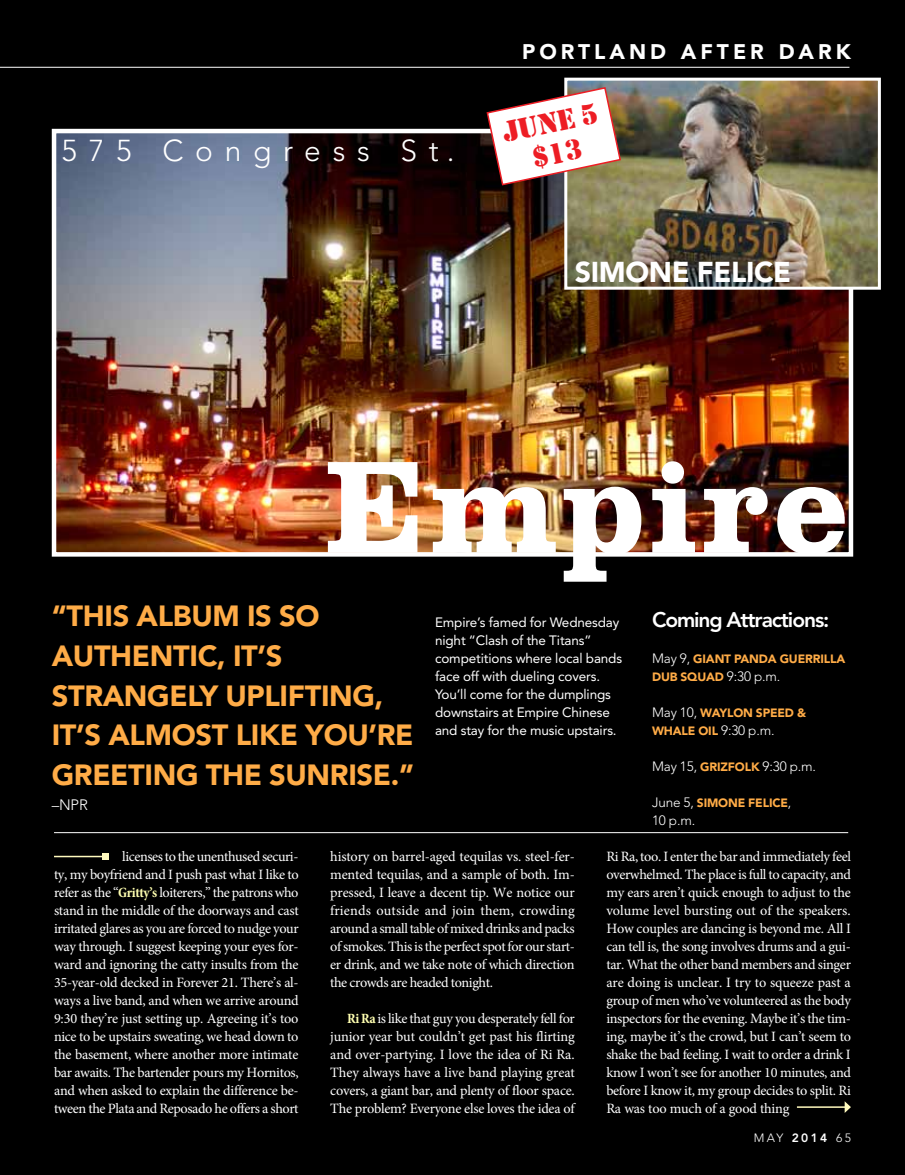
<style>
.page{position:relative;width:905px;height:1175px;background:#fff}
.page>*{position:absolute;margin:0;border:0;box-sizing:border-box;transform-origin:0 0}
.t1{font:700 135px "Clarendon BT";letter-spacing:.025em;color:#fff}
.t2{font:300 30px "Avenir";letter-spacing:.39em;color:#fff}
.t3{font:30px/31.5px "Stencil";color:#ed1d24;text-align:center}
.t4{font:900 28.95px/39.9px "Avenir";letter-spacing:-.01em;color:#ffac47}
.t5{font:900 28.5px "Avenir";letter-spacing:-.01em;color:#fff}
.t6{font:800 21px "Avenir";letter-spacing:-.05em;color:#fff}
.t7{font:900 21px "Avenir";letter-spacing:.19em;color:#fff}
.t8{font:300 15px "Avenir";color:#fff}
.t9{font:14.25px/18px "Minion Pro";letter-spacing:-.02em;color:#fff;text-align:justify}
.t10{font:13.5px/18px "Avenir";letter-spacing:-.01em;color:#fff}
.t11{font:300 13.5px "Avenir";color:#fff}
.t12{font:900 12px/18px "Avenir";letter-spacing:-.01em;color:#ffac47}
.t13{font:300 12px "Avenir";color:#fff}
.s1{font-weight:300;font-size:13.5px;color:#fff}
.s2{font-weight:900;font-size:12px;color:#ffac47}
.s3{font-weight:700;font-stretch:condensed;color:#ffffb1}
.s4{font-weight:800}
</style>
<div class="page">
<div style="left:0;top:0;width:904px;height:1174px;background:#000"></div>
<img style="left:57px;top:134px;width:791px;height:417px">
<div style="left:52px;top:129px;width:801px;height:427px;border:4px solid #fff"></div>
<hr style="left:0;top:67px;width:849px;height:1px;background:#fff">
<hr style="left:54px;top:855px;width:51px;height:2px;background:#fffabe">
<svg style="left:102px;top:853px;width:6px;height:6px"></svg>
<hr style="left:796px;top:1106px;width:49px;height:1px;background:#fffabe">
<svg style="left:844px;top:1101px;width:6px;height:12px"></svg>
<img style="left:568px;top:82px;width:308px;height:204px">
<div style="left:564px;top:78px;width:316px;height:212px;border:3px solid #fff"></div>
<svg style="left:485px;top:86px;width:137px;height:100px;background:#bfb4af"></svg>
<hr style="left:54px;top:832px;width:794px;height:1px;background:#fff">
<h2 class="t2" style="left:62px;top:133px;width:394px">575 Congress St.</h2>
<h3 class="t7" style="left:522px;top:38px;width:330px">PO RTLAND AFTER DARK</h3>
<h2 class="t3" style="left:500px;top:118px;width:98px;rotate:-12deg">JUNE 5 $13</h2>
<h3 class="t5" style="left:574px;top:255px;width:218px">SIMONE FELICE</h3>
<h1 class="t1" style="left:325px;top:422px;width:524px">Empire</h1>
<h3 class="t4" style="left:52px;top:595px;width:364px">“THIS ALBUM IS SO<br>AUTHENTIC, IT’S<br>STRANGELY UPLIFTING,<br>IT’S ALMOST LIKE YOU’RE<br>GREETING THE SUNRISE.”</h3>
<p class="t8" style="left:52px;top:796px;width:28px">–npr</p>
<p class="t10" style="left:435px;top:613px;width:188px">Empire’s famed for Wednesday night “Clash of the Titans” competitions where local bands face off with dueling covers.<br>You’ll come for the dumplings downstairs at Empire Chinese and stay for the music upstairs.</p>
<h3 class="t6" style="left:652px;top:607px;width:179px">Coming Attractions:</h3>
<p class="t12" style="left:652px;top:650px;width:195px"><span class="s1">M ay 9,</span> GIANT PANDA GUERRILLA<br>DUB SQUAD <span class="s1">9:30 p.m.</span></p>
<p class="t12" style="left:652px;top:704px;width:156px"><span class="s1">M ay 10,</span> WAYLON SPEED &amp;<br>WHALE OIL <span class="s1">9:30 p.m.</span></p>
<p class="t11" style="left:652px;top:758px;width:166px">M ay 15, <span class="s2">GRIZFOLK</span> 9:30 p.m.</p>
<p class="t12" style="left:652px;top:794px;width:141px"><span class="s1">June 5,</span> SIMONE FELICE<span class="s1">,</span></p>
<p class="t11" style="left:652px;top:812px;width:45px">10 p.m.</p>
<p class="t9" style="left:54px;top:848px;width:246px;text-indent:68px">licenses to the unenthused securi&shy;ty, my boyfriend and I push past what I like to refer as the “<span class="s3">Gritty’s</span> loiterers,” the patrons who stand in the middle of the doorways and cast irritated glares as you are forced to nudge your way through. I suggest keeping your eyes for&shy;ward and ignoring the catty insults from the 35-year-old decked in Forever 21. There’s al&shy;ways a live band, and when we arrive around 9:30 they’re just setting up. Agreeing it’s too nice to be upstairs sweating, we head down to the basement, where another more intimate bar awaits. The bartender pours my Hornitos, and when asked to explain the difference be&shy;tween the Plata and Reposado he offers a short</p>
<p class="t9" style="left:330px;top:847px;width:246px">history on barrel-aged tequilas vs. steel-fer&shy;mented tequilas, and a sample of both. Im&shy;pressed, I leave a decent tip. We notice our friends outside and join them, crowding around a small table of mixed drinks and packs of smokes. This is the perfect spot for our start&shy;er drink, and we take note of which direction the crowds are headed tonight.</p>
<p class="t9" style="left:330px;top:1009px;width:246px;text-indent:17px"><span class="s3">Ri Ra</span> is like that guy you desperately fell for junior year but couldn’t get past his flirting and over-partying. I love the idea of Ri Ra.<br>They always have a live band playing great covers, a giant bar, and plenty of floor space.<br>The problem? Everyone else loves the idea of</p>
<p class="t9" style="left:606px;top:847px;width:246px">Ri Ra, too. I enter the bar and immediately feel overwhelmed. The place is full to capacity, and my ears aren’t quick enough to adjust to the volume level bursting out of the speakers.<br>How couples are dancing is beyond me. All I can tell is, the song involves drums and a gui&shy;tar. What the other band members and singer are doing is unclear. I try to squeeze past a group of men who’ve volunteered as the body inspectors for the evening. Maybe it’s the tim&shy;ing, maybe it’s the crowd, but I can’t seem to shake the bad feeling. I wait to order a drink I know I won’t see for another 10 minutes, and before I know it, my group decides to split. Ri Ra was too much of a good thing</p>
<p class="t13" style="left:753px;top:1131px;width:99px">may <span class="s4">2014</span> 65</p>
</div>
